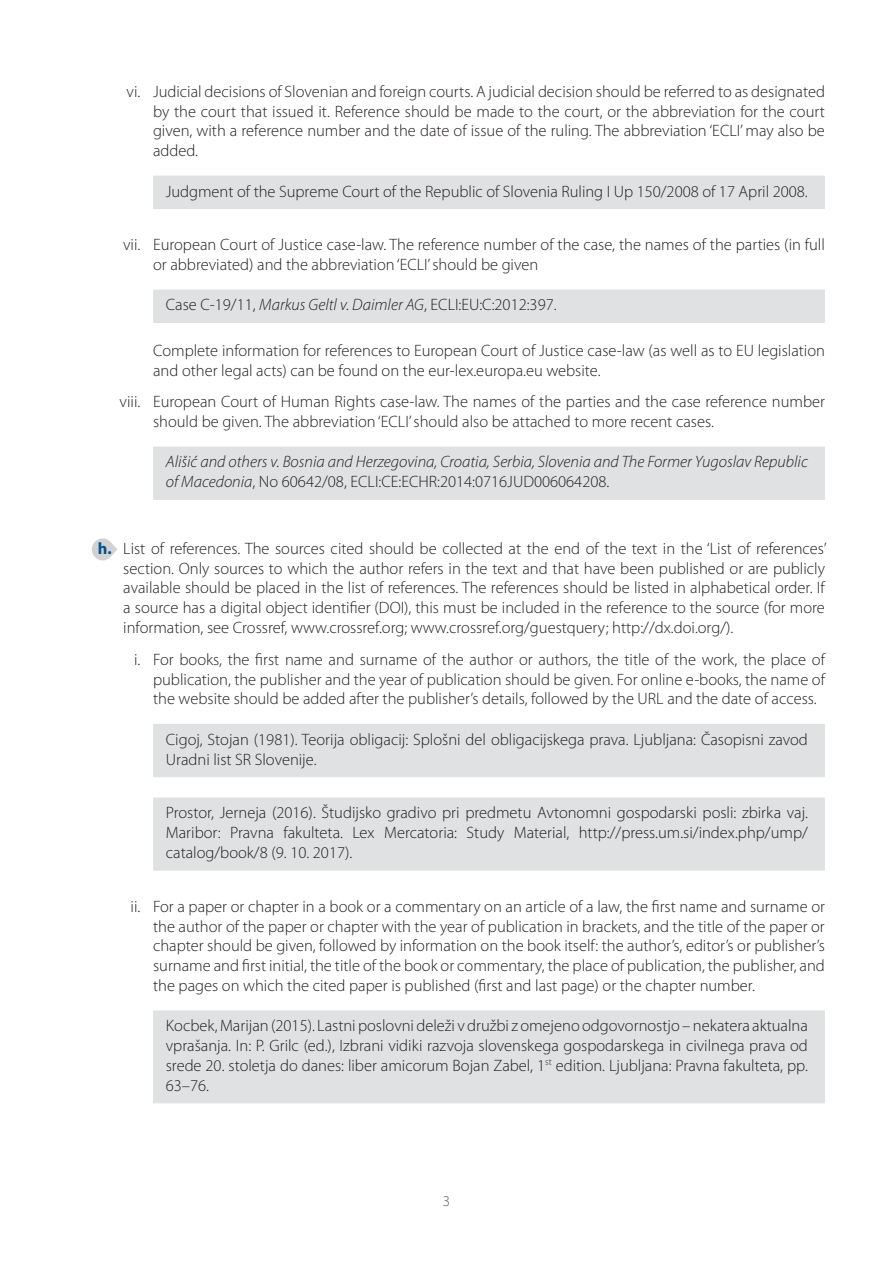
<style>
.page{position:relative;width:893px;height:1263px;background:#fff}
.page>*{position:absolute;margin:0;border:0;box-sizing:border-box;transform-origin:0 0}
.t1{font:300 16.5px/19.8px "Myriad Pro";color:#231f20;text-align:justify}
.t2{font:italic 300 16.5px/19.8px "Myriad Pro";color:#231f20}
.t3{font:300 15px "Myriad Pro";color:#57585a}
.s1{font-style:italic}
.s2{font-style:normal}
.s3{font-weight:700;color:#04538a}
</style>
<div class="page">
<svg style="left:92px;top:538px;width:25px;height:23px"></svg>
<div style="left:153px;top:176px;width:672px;height:33px;background:#e0e1e3"></div>
<div style="left:153px;top:290px;width:672px;height:33px;background:#e0e1e3"></div>
<div style="left:153px;top:447px;width:672px;height:53px;background:#e0e1e3"></div>
<div style="left:153px;top:724px;width:672px;height:53px;background:#e0e1e3"></div>
<div style="left:153px;top:797px;width:672px;height:74px;background:#e0e1e3"></div>
<div style="left:153px;top:1010px;width:672px;height:93px;background:#e0e1e3"></div>
<p class="t1" style="left:153px;top:82px;width:673px;text-indent:-27px">vi. Judicial decisions of Slovenian and foreign courts. A judicial decision should be referred to as designated by the court that issued it. Reference should be made to the court, or the abbreviation for the court given, with a reference number and the date of issue of the ruling. The abbreviation ‘ECLI’ may also be added.</p>
<p class="t1" style="left:166px;top:181px;width:643px">Judgment of the Supreme Court of the Republic of Slovenia Ruling I Up 150/2008 of 17 April 2008.</p>
<p class="t1" style="left:153px;top:235px;width:673px;text-indent:-30px">vii. European Court of Justice case-law. The reference number of the case, the names of the parties (in full or abbreviated) and the abbreviation ‘ECLI’ should be given</p>
<p class="t1" style="left:166px;top:295px;width:392px">Case C-19/11, <span class="s1">Markus Geltl v. Daimler AG</span>, ECLI:EU:C:2012:397.</p>
<p class="t1" style="left:153px;top:341px;width:673px">Complete information for references to European Court of Justice case-law (as well as to EU legislation and other legal acts) can be found on the eur-lex.europa.eu website.</p>
<p class="t1" style="left:153px;top:392px;width:673px;text-indent:-33px">viii. European Court of Human Rights case-law. The names of the parties and the case reference number should be given. The abbreviation ‘ECLI’ should also be attached to more recent cases.</p>
<p class="t2" style="left:166px;top:452px;width:644px">Ališić and others v. Bosnia and Herzegovina, Croatia, Serbia, Slovenia and The Former Yugoslav Republic of Macedonia<span class="s2">, No 60642/08, ECLI:CE:ECHR:2014:0716JUD006064208.</span></p>
<p class="t1" style="left:123px;top:539px;width:705px;text-indent:-26px"><span class="s3">h.</span> List of references. The sources cited should be collected at the end of the text in the ‘List of references’ section. Only sources to which the author refers in the text and that have been published or are publicly available should be placed in the list of references. The references should be listed in alphabetical order. If a source has a digital object identifier (DOI), this must be included in the reference to the source (for more information, see Crossref, www.crossref.org; www.crossref.org/guestquery; http://dx.doi.org/).</p>
<p class="t1" style="left:153px;top:650px;width:673px;text-indent:-19px">i. For books, the first name and surname of the author or authors, the title of the work, the place of publication, the publisher and the year of publication should be given. For online e-books, the name of the website should be added after the publisher’s details, followed by the URL and the date of access.</p>
<p class="t1" style="left:166px;top:730px;width:644px">Cigoj, Stojan (1981). Teorija obligacij: Splošni del obligacijskega prava. Ljubljana: Časopisni zavod<br>Uradni list SR Slovenije.</p>
<p class="t1" style="left:166px;top:803px;width:644px">Prostor, Jerneja (2016). Študijsko gradivo pri predmetu Avtonomni gospodarski posli: zbirka vaj.<br>Maribor: Pravna fakulteta. Lex Mercatoria: Study Material, http://press.um.si/index.php/ump/ catalog/book/8 (9. 10. 2017).</p>
<p class="t1" style="left:153px;top:897px;width:673px;text-indent:-23px">ii. For a paper or chapter in a book or a commentary on an article of a law, the first name and surname or the author of the paper or chapter with the year of publication in brackets, and the title of the paper or chapter should be given, followed by information on the book itself: the author’s, editor’s or publisher’s surname and first initial, the title of the book or commentary, the place of publication, the publisher, and the pages on which the cited paper is published (first and last page) or the chapter number.</p>
<p class="t1" style="left:166px;top:1016px;width:644px">Kocbek, Marijan (2015). Lastni poslovni deleži v družbi z omejeno odgovornostjo – nekatera aktualna vprašanja. In: P. Grilc (ed.), Izbrani vidiki razvoja slovenskega gospodarskega in civilnega prava od srede 20. stoletja do danes: liber amicorum Bojan Zabel, 1<sup>st</sup> edition. Ljubljana: Pravna fakulteta, pp.<br>63–76.</p>
<p class="t3" style="left:443px;top:1193px;width:9px">3</p>
</div>
